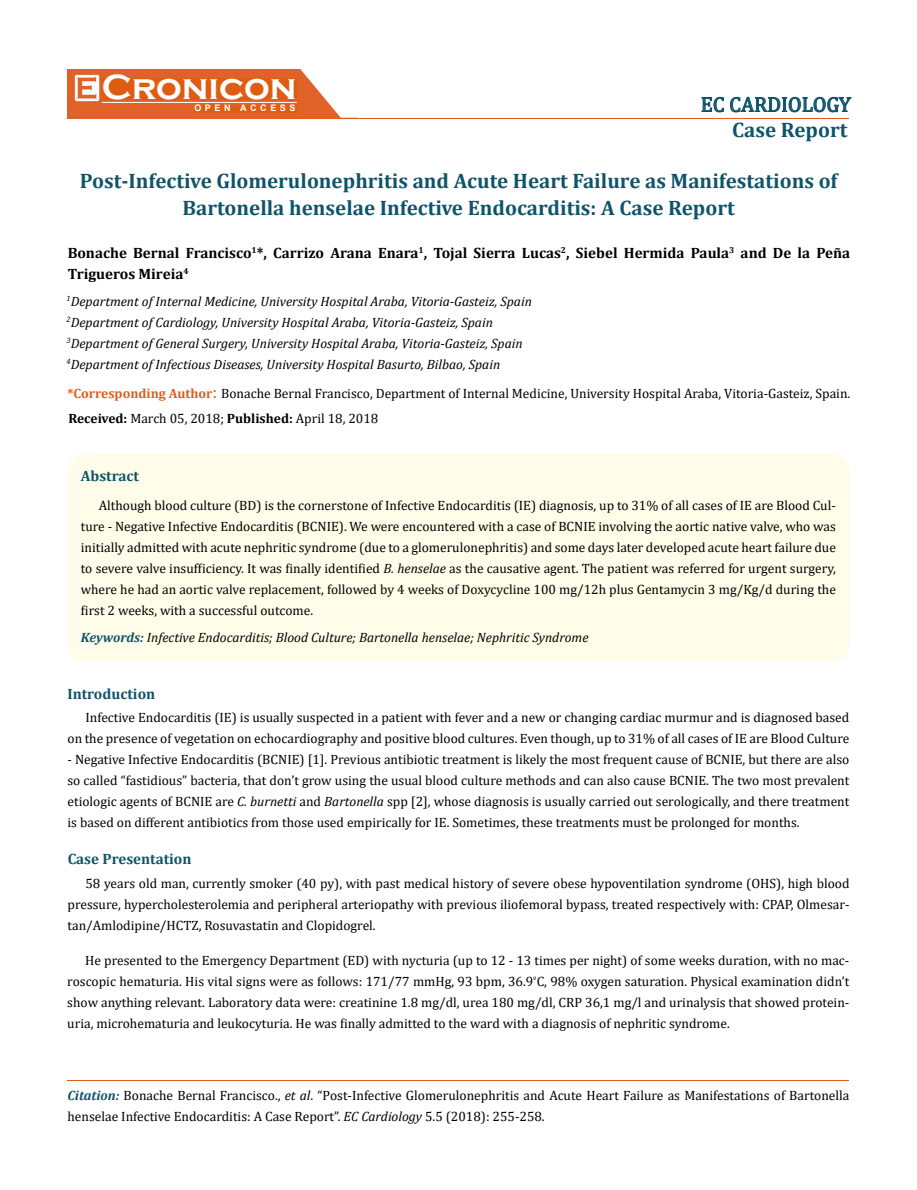
<style>
.page{position:relative;width:917px;height:1190px;background:#fff}
.page>*{position:absolute;margin:0;border:0;box-sizing:border-box;transform-origin:0 0}
.t1{font:700 36px "Copperplate Gothic";color:#fff}
.t2{font:700 21px/27px "Cambria";color:#0e546a;text-align:center}
.t3{font:21px "Cambria";color:#0e546a}
.t4{font:700 15px/21px "Cambria";color:#000}
.t5{font:700 15px "Cambria";color:#0e546a}
.t6{font:13.5px/21px "Cambria";color:#000;text-align:justify}
.t7{font:italic 13.5px/21px "Cambria";color:#000}
.t8{font:700 9px "Arial";letter-spacing:.4em;color:#fff}
.s1{font-weight:700;color:#e05d1a}
.s2{font-size:18px;color:#e05d1a}
.s3{font-weight:700}
.s4{font-style:italic}
.s5{font-weight:700;color:#0e546a}
.s6{font-weight:700;font-style:italic;color:#0e546a}
</style>
<div class="page">
<div style="left:67px;top:70px;width:290px;height:49px;background:#e06228"></div>
<svg style="left:300px;top:69px;width:58px;height:49px"></svg>
<img style="left:75px;top:75px;width:24px;height:26px">
<div style="left:102px;top:79px;width:195px;height:21px;background:#df5d11"></div>
<div style="left:194px;top:105px;width:103px;height:7px;background:#df5d11"></div>
<svg style="left:701px;top:97px;width:150px;height:15px"></svg>
<hr style="left:102px;top:102px;width:194px;height:1px;background:#fff">
<hr style="left:279px;top:118px;width:569px;height:1px;background:#e05d1a">
<hr style="left:67px;top:1080px;width:782px;height:1px;background:#e05d1a">
<div style="left:67px;top:453px;width:782px;height:209px;background:#fffde9;border-radius:18px"></div>
<h1 class="t1" style="left:102px;top:68px;width:196px">Cronicon</h1>
<p class="t8" style="left:194px;top:102px;width:103px">OPEN ACCESS</p>
<h2 class="t3" style="left:700px;top:92px;width:152px">EC CARDIOLOGY</h2>
<h2 class="t2" style="left:732px;top:116px;width:117px">Case Report</h2>
<h2 class="t2" style="left:80px;top:166px;width:759px">Post-Infective Glomerulonephritis and Acute Heart Failure as Manifestations of<br>Bartonella henselae Infective Endocarditis: A Case Report</h2>
<p class="t4" style="left:68px;top:242px;width:784px">Bonache Bernal Francisco<sup>1</sup>*, Carrizo Arana Enara<sup>1</sup>, Tojal Sierra Lucas<sup>2</sup>, Siebel Hermida Paula<sup>3</sup> and De la Peña<br>Trigueros Mireia<sup>4</sup></p>
<p class="t7" style="left:67px;top:290px;width:467px"><sup>1</sup>Department of Internal Medicine, University Hospital Araba, Vitoria-Gasteiz, Spain <sup>2</sup>Department of Cardiology, University Hospital Araba, Vitoria-Gasteiz, Spain <sup>3</sup>Department of General Surgery, University Hospital Araba, Vitoria-Gasteiz, Spain <sup>4</sup>Department of Infectious Diseases, University Hospital Basurto, Bilbao, Spain</p>
<p class="t6" style="left:67px;top:381px;width:784px;line-height:25px"><span class="s1">*Corresponding Author</span><span class="s2">:</span> Bonache Bernal Francisco, Department of Internal Medicine, University Hospital Araba, Vitoria-Gasteiz, Spain.<br><span class="s3">Received:</span> March 05, 2018; <span class="s3">Published:</span> April 18, 2018</p>
<p class="t5" style="left:81px;top:465px;width:60px">Abstract</p>
<p class="t6" style="left:81px;top:495px;width:756px;text-indent:18px">Although blood culture (BD) is the cornerstone of Infective Endocarditis (IE) diagnosis, up to 31% of all cases of IE are Blood Cul&shy;ture - Negative Infective Endocarditis (BCNIE). We were encountered with a case of BCNIE involving the aortic native valve, who was initially admitted with acute nephritic syndrome (due to a glomerulonephritis) and some days later developed acute heart failure due to severe valve insufficiency. It was finally identified <span class="s4">B. henselae</span> as the causative agent. The patient was referred for urgent surgery, where he had an aortic valve replacement, followed by 4 weeks of Doxycycline 100 mg/12h plus Gentamycin 3 mg/Kg/d during the first 2 weeks, with a successful outcome.</p>
<p class="t7" style="left:81px;top:626px;width:509px"><span class="s5">Keywords:</span> Infective Endocarditis; Blood Culture; Bartonella henselae; Nephritic Syndrome</p>
<p class="t5" style="left:67px;top:683px;width:89px">Introduction</p>
<p class="t6" style="left:67px;top:707px;width:783px;text-align:right">Infective Endocarditis (IE) is usually suspected in a patient with fever and a new or changing cardiac murmur and is diagnosed based on the presence of vegetation on echocardiography and positive blood cultures. Even though, up to 31% of all cases of IE are Blood Culture</p>
<p class="t6" style="left:67px;top:749px;width:783px">- Negative Infective Endocarditis (BCNIE) [1]. Previous antibiotic treatment is likely the most frequent cause of BCNIE, but there are also so called “fastidious” bacteria, that don’t grow using the usual blood culture methods and can also cause BCNIE. The two most prevalent etiologic agents of BCNIE are <span class="s4">C. burnetti</span> and <span class="s4">Bartonella</span> spp [2], whose diagnosis is usually carried out serologically, and there treatment is based on different antibiotics from those used empirically for IE. Sometimes, these treatments must be prolonged for months.</p>
<p class="t5" style="left:68px;top:848px;width:125px">Case Presentation</p>
<p class="t6" style="left:67px;top:873px;width:783px;text-indent:18px">58 years old man, currently smoker (40 py), with past medical history of severe obese hypoventilation syndrome (OHS), high blood pressure, hypercholesterolemia and peripheral arteriopathy with previous iliofemoral bypass, treated respectively with: CPAP, Olmesar&shy;tan/Amlodipine/HCTZ, Rosuvastatin and Clopidogrel.</p>
<p class="t6" style="left:67px;top:950px;width:783px;text-indent:18px">He presented to the Emergency Department (ED) with nycturia (up to 12 - 13 times per night) of some weeks duration, with no mac&shy;roscopic hematuria. His vital signs were as follows: 171/77 mmHg, 93 bpm, 36.9<sup>º</sup>C, 98% oxygen saturation. Physical examination didn’t show anything relevant. Laboratory data were: creatinine 1.8 mg/dl, urea 180 mg/dl, CRP 36,1 mg/l and urinalysis that showed protein&shy;uria, microhematuria and leukocyturia. He was finally admitted to the ward with a diagnosis of nephritic syndrome.</p>
<p class="t6" style="left:67px;top:1084px;width:783px"><span class="s6">Citation:</span> Bonache Bernal Francisco., <span class="s4">et al</span>. “Post-Infective Glomerulonephritis and Acute Heart Failure as Manifestations of Bartonella henselae Infective Endocarditis: A Case Report”. <span class="s4">EC Cardiology</span> 5.5 (2018): 255-258.</p>
</div>
